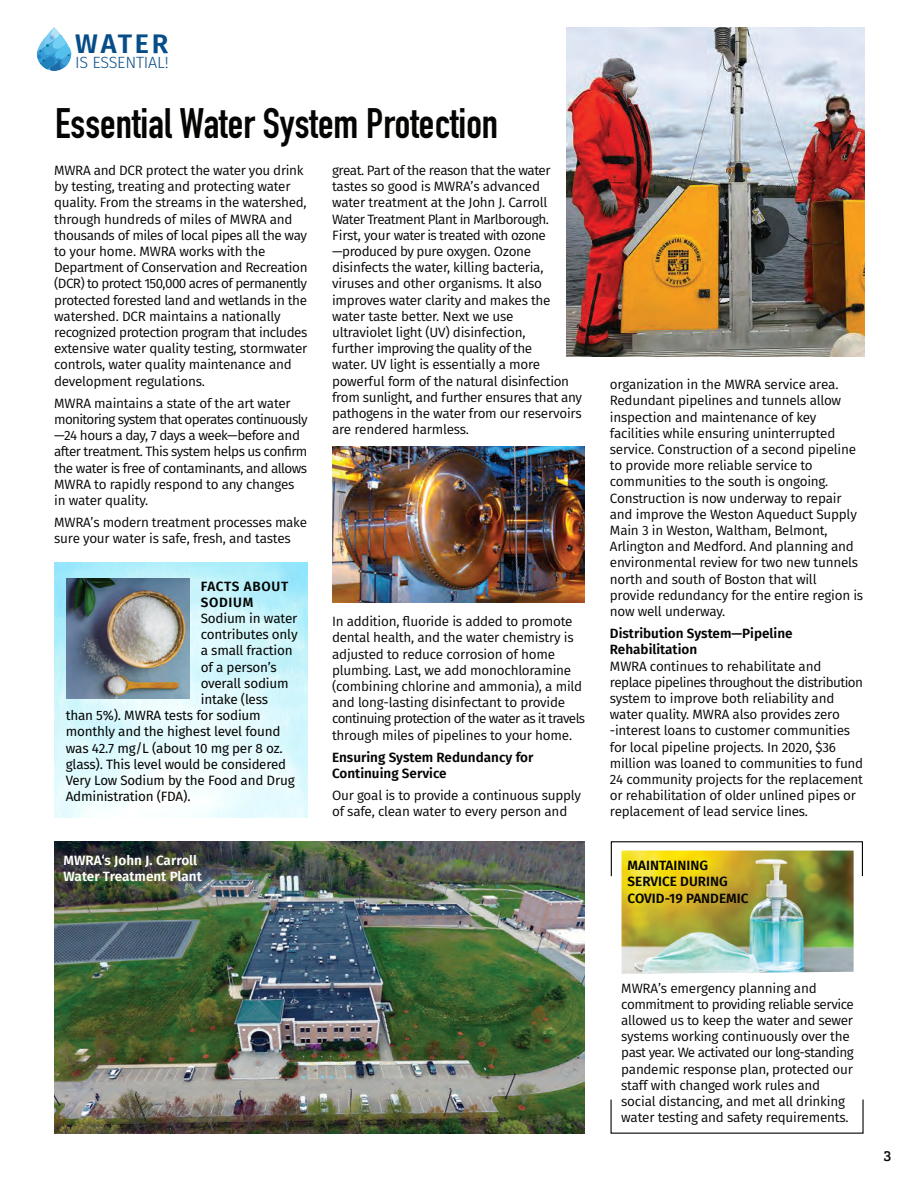
<style>
.page{position:relative;width:918px;height:1188px;background:#fff}
.page>*{position:absolute;margin:0;border:0;box-sizing:border-box;transform-origin:0 0}
.t1{font:700 42px "DIN Condensed";color:#050504}
.t2{font:600 27px "Fira Sans";letter-spacing:.1em;color:#074d88}
.t3{font:300 16.2px "Fira Sans";letter-spacing:-.01em;color:#074d88}
.t4{font:13.5px/16.2px "Fira Sans";letter-spacing:-.015em;color:#050504}
.t5{font:13.5px "Fira Sans";letter-spacing:-.015em;color:#050504}
.t6{font:13.5px/16.2px "Fira Sans";letter-spacing:-.035em;color:#050504}
.t7{font:600 13.5px/16.2px "Fira Sans";color:#050504}
.t8{font:600 13.5px/16.2px "Fira Sans";color:#fff}
.t9{font:600 13.5px/16.2px "Fira Sans";letter-spacing:.05em;color:#050504}
.t10{font:500 13.5px "Justus Pro";color:#050504}
</style>
<div class="page">
<svg style="left:37px;top:27px;width:34px;height:44px"></svg>
<img style="left:54px;top:562px;width:253px;height:256px">
<img style="left:66px;top:578px;width:124px;height:120px">
<div style="left:611px;top:841px;width:252px;height:36px;border:1px solid #050504"></div>
<img style="left:622px;top:851px;width:232px;height:123px">
<img style="left:567px;top:27px;width:297px;height:329px">
<img style="left:332px;top:446px;width:252px;height:156px">
<img style="left:54px;top:841px;width:530px;height:293px">
<h2 class="t2" style="left:75px;top:21px;width:95px">WATER</h2>
<p class="t3" style="left:75px;top:51px;width:95px">IS ESSENTIAL!</p>
<h1 class="t1" style="left:55px;top:95px;width:445px">Essential Water System Protection</h1>
<p class="t4" style="left:54px;top:162px;width:255px">MWRA and DCR protect the water you drink by testing, treating and protecting water quality. From the streams in the watershed, through hundreds of miles of MWRA and thousands of miles of local pipes all the way to your home. MWRA works with the Department of Conservation and Recreation (DCR) to protect 150,000 acres of permanently protected forested land and wetlands in the watershed. DCR maintains a nationally recognized protection program that includes extensive water quality testing, stormwater controls, water quality maintenance and development regulations.</p>
<p class="t6" style="left:54px;top:395px;width:255px">MWRA maintains a state of the art water monitoring system that operates continuously —24 hours a day, 7 days a week—before and after treatment. This system helps us confirm the water is free of contaminants, and allows MWRA to rapidly respond to any changes in water quality.</p>
<p class="t4" style="left:54px;top:514px;width:254px">MWRA’s modern treatment processes make sure your water is safe, fresh, and tastes</p>
<p class="t4" style="left:332px;top:162px;width:252px">great. Part of the reason that the water tastes so good is MWRA’s advanced<br>water treatment at the John J. Carroll Water Treatment Plant in Marlborough.<br>First, your water is treated with ozone —produced by pure oxygen. Ozone disinfects the water, killing bacteria, viruses and other organisms. It also improves water clarity and makes the water taste better. Next we use<br>ultraviolet light (UV) disinfection,<br>further improving the quality of the<br>water. UV light is essentially a more powerful form of the natural disinfection from sunlight, and further ensures that any pathogens in the water from our reservoirs are rendered harmless.</p>
<p class="t9" style="left:201px;top:577px;width:89px">FACTS ABOUT<br>SODIUM</p>
<p class="t5" style="left:201px;top:609px;width:98px">Sodium in water</p>
<p class="t5" style="left:201px;top:625px;width:98px">contributes only</p>
<p class="t5" style="left:201px;top:641px;width:93px">a small fraction</p>
<p class="t5" style="left:201px;top:657px;width:78px">of a person’s</p>
<p class="t5" style="left:201px;top:674px;width:89px">overall sodium</p>
<p class="t5" style="left:201px;top:690px;width:69px">intake (less</p>
<p class="t5" style="left:66px;top:706px;width:196px">than 5%). MWRA tests for sodium</p>
<p class="t5" style="left:66px;top:722px;width:216px">monthly and the highest level found</p>
<p class="t5" style="left:66px;top:738px;width:218px">was 42.7 mg/L (about 10 mg per 8 oz.</p>
<p class="t5" style="left:66px;top:755px;width:222px">glass). This level would be considered</p>
<p class="t5" style="left:66px;top:771px;width:230px">Very Low Sodium by the Food and Drug</p>
<p class="t5" style="left:66px;top:787px;width:126px">Administration (FDA).</p>
<p class="t8" style="left:64px;top:851px;width:140px">MWRA‘s John J. Carroll<br>Water Treatment Plant</p>
<p class="t8" style="left:64px;top:855px;width:140px">MWRA‘s John J. Carroll<br>Water Treatment Plant</p>
<p class="t4" style="left:332px;top:613px;width:255px">In addition, fluoride is added to promote dental health, and the water chemistry is adjusted to reduce corrosion of home plumbing. Last, we add monochloramine (combining chlorine and ammonia), a mild and long-lasting disinfectant to provide continuing protection of the water as it travels through miles of pipelines to your home.</p>
<p class="t7" style="left:332px;top:748px;width:203px">Ensuring System Redundancy for<br>Continuing Service</p>
<p class="t4" style="left:332px;top:787px;width:251px">Our goal is to provide a continuous supply of safe, clean water to every person and</p>
<p class="t4" style="left:610px;top:376px;width:255px">organization in the MWRA service area.<br>Redundant pipelines and tunnels allow inspection and maintenance of key facilities while ensuring uninterrupted service. Construction of a second pipeline to provide more reliable service to communities to the south is ongoing.<br>Construction is now underway to repair and improve the Weston Aqueduct Supply Main 3 in Weston, Waltham, Belmont, Arlington and Medford. And planning and environmental review for two new tunnels north and south of Boston that will provide redundancy for the entire region is now well underway.</p>
<p class="t7" style="left:610px;top:625px;width:184px">Distribution System—Pipeline<br>Rehabilitation</p>
<p class="t4" style="left:610px;top:658px;width:255px">MWRA continues to rehabilitate and replace pipelines throughout the distribution system to improve both reliability and water quality. MWRA also provides zero -interest loans to customer communities for local pipeline projects. In 2020, $36 million was loaned to communities to fund 24 community projects for the replacement or rehabilitation of older unlined pipes or replacement of lead service lines.</p>
<p class="t7" style="left:628px;top:857px;width:122px">MAINTAINING<br>SERVICE DURING<br>COVID-19 PANDEMIC</p>
<p class="t4" style="left:621px;top:980px;width:234px">MWRA’s emergency planning and commitment to providing reliable service allowed us to keep the water and sewer systems working continuously over the past year. We activated our long-standing pandemic response plan, protected our staff with changed work rules and social distancing, and met all drinking water testing and safety requirements.</p>
<p class="t10" style="left:884px;top:1147px;width:9px">3</p>
</div>
